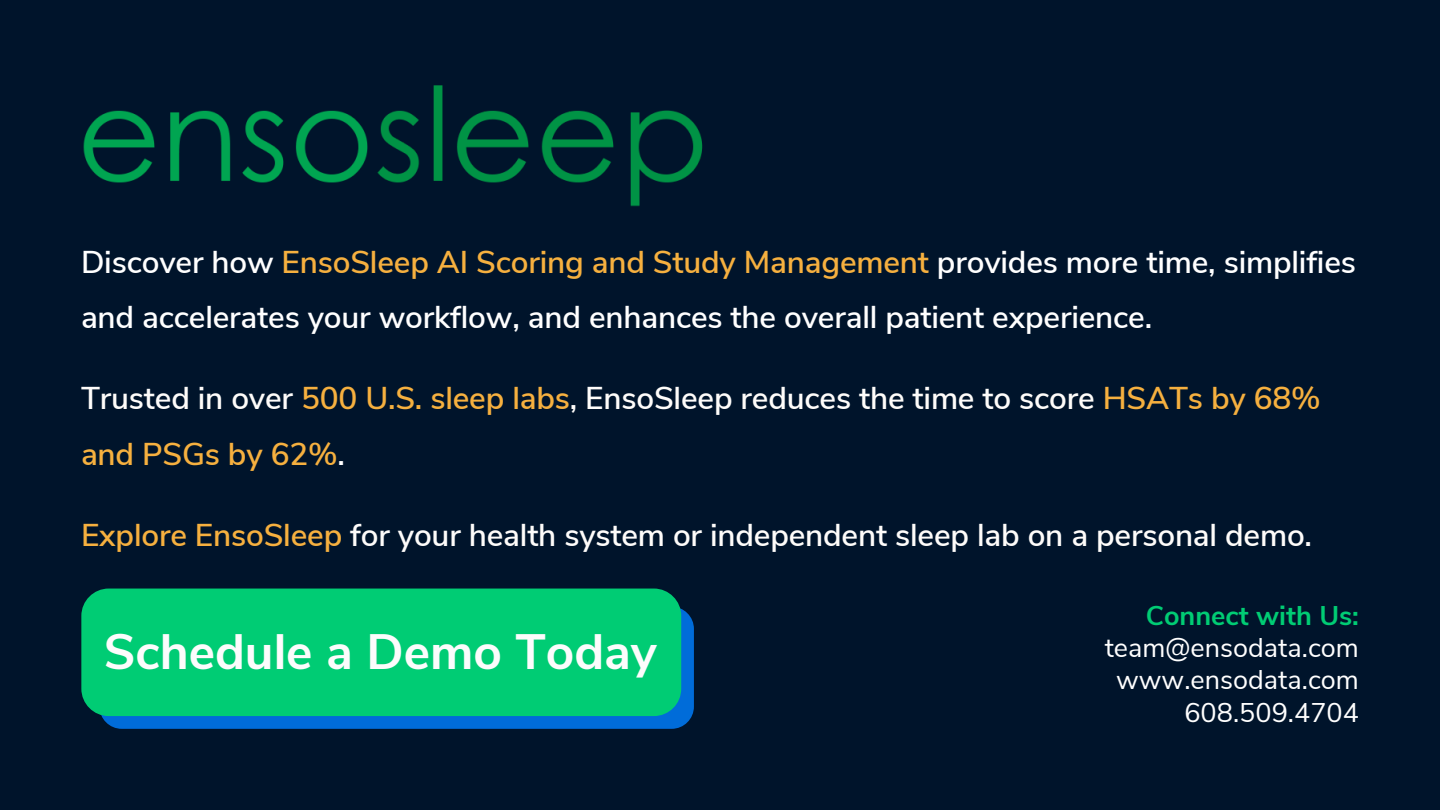
<style>
.page{position:relative;width:1440px;height:810px;background:#00142b}
.page>*{position:absolute;margin:0;border:0;box-sizing:border-box;transform-origin:0 0}
.t1{font:700 49.65px "Nunito Sans";color:#fcfcfc}
.t2{font:600 31.5px/55.1px "Nunito Sans";letter-spacing:-.005em;color:#fefcfa}
.t3{font:600 31.5px/55.1px "Nunito Sans";letter-spacing:-.005em;color:#fff}
.t4{font:27px "Nunito Sans";color:#fff}
.t5{font:700 27px "Nunito Sans";color:#00cc74}
.s1{color:#f6b03f}
.s2{color:#fff}
</style>
<div class="page">
<div style="left:99px;top:607px;width:595px;height:122px;background:#006cd9;border-radius:22px"></div>
<div style="left:81px;top:589px;width:600px;height:127px;background:#00cc74"></div>
<img style="left:83px;top:85px;width:620px;height:122px">
<p class="t3" style="left:81px;top:235px;width:1277px">Discover how <span class="s1">EnsoSleep AI Scoring and Study Management</span> provides more time, simplifies and accelerates your workflow, and enhances the overall patient experience.</p>
<p class="t2" style="left:81px;top:371px;width:1241px">Trusted in over <span class="s1">500 U.S. sleep labs</span>, EnsoSleep reduces the time to score <span class="s1">HSATs by 68% and PSGs by 62%</span><span class="s2">.</span></p>
<p class="t2" style="left:81px;top:508px;width:1233px"><span class="s1">Explore EnsoSleep</span> for your health system or independent sleep lab on a personal demo.</p>
<p class="t1" style="left:104px;top:618px;width:555px">Schedule a Demo Today</p>
<p class="t5" style="left:1146px;top:598px;width:215px">Connect with Us:</p>
<p class="t4" style="left:1105px;top:630px;width:256px">team@ensodata.com</p>
<p class="t4" style="left:1116px;top:662px;width:244px">www.ensodata.com</p>
<p class="t4" style="left:1184px;top:694px;width:176px">608.509.4704</p>
</div>
